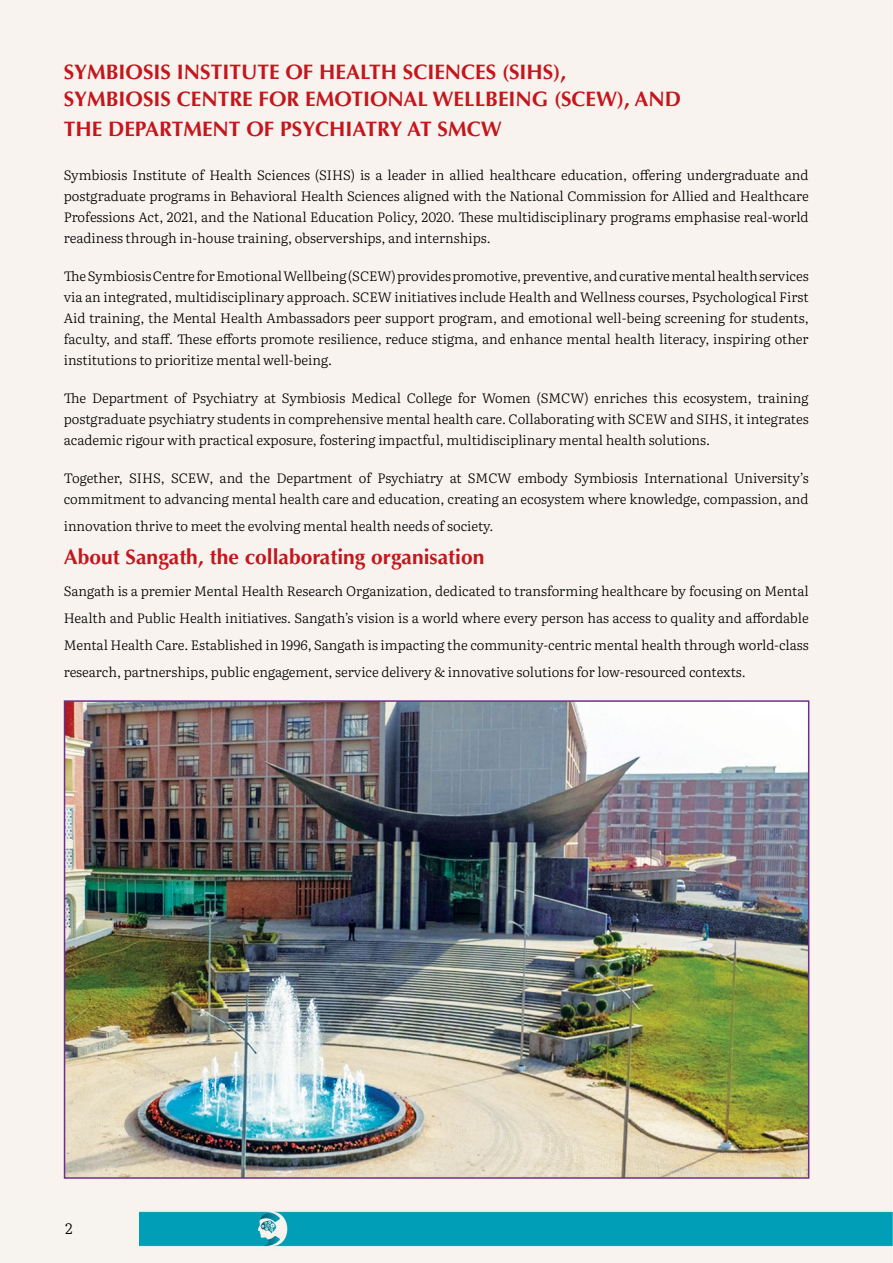
<style>
.page{position:relative;width:893px;height:1263px;background:#f8f3ef}
.page>*{position:absolute;margin:0;border:0;box-sizing:border-box;transform-origin:0 0}
.t1{font:700 21px/27px "Optima LT Std";color:#c4161c}
.t2{font:300 15px "Literata 18 pt";color:#000}
.t3{font:300 13.5px/21px "Literata 18 pt";letter-spacing:-.005em;color:#000;text-align:justify}
</style>
<div class="page">
<div style="left:0;top:1199px;width:138px;height:64px;background:#f7f3ef"></div>
<img style="left:67px;top:703px;width:739px;height:473px">
<div style="left:64px;top:700px;width:745px;height:479px;border:2px solid #6f2e8f"></div>
<h1 class="t1" style="left:64px;top:59px;width:619px">SYMBIOSIS INSTITUTE OF HEALTH SCIENCES (SIHS),<br>SYMBIOSIS CENTRE FOR EMOTIONAL WELLBEING (SCEW), AND</h1>
<h1 class="t1" style="left:64px;top:115px;width:439px">THE DEPARTMENT OF PSYCHIATRY AT SMCW</h1>
<p class="t3" style="left:64px;top:163px;width:746px">Symbiosis Institute of Health Sciences (SIHS) is a leader in allied healthcare education, offering undergraduate and postgraduate programs in Behavioral Health Sciences aligned with the National Commission for Allied and Healthcare Professions Act, 2021, and the National Education Policy, 2020. These multidisciplinary programs emphasise real-world readiness through in-house training, observerships, and internships.</p>
<p class="t3" style="left:64px;top:264px;width:746px">The Symbiosis Centre for Emotional Wellbeing (SCEW) provides promotive, preventive, and curative mental health services via an integrated, multidisciplinary approach. SCEW initiatives include Health and Wellness courses, Psychological First Aid training, the Mental Health Ambassadors peer support program, and emotional well-being screening for students, faculty, and staff. These efforts promote resilience, reduce stigma, and enhance mental health literacy, inspiring other institutions to prioritize mental well-being.</p>
<p class="t3" style="left:64px;top:386px;width:746px">The Department of Psychiatry at Symbiosis Medical College for Women (SMCW) enriches this ecosystem, training postgraduate psychiatry students in comprehensive mental health care. Collaborating with SCEW and SIHS, it integrates academic rigour with practical exposure, fostering impactful, multidisciplinary mental health solutions.</p>
<p class="t3" style="left:64px;top:466px;width:746px">Together, SIHS, SCEW, and the Department of Psychiatry at SMCW embody Symbiosis International University’s commitment to advancing mental health care and education, creating an ecosystem where knowledge, compassion, and</p>
<p class="t3" style="left:64px;top:514px;width:431px">innovation thrive to meet the evolving mental health needs of society.</p>
<h1 class="t1" style="left:64px;top:544px;width:422px">About Sangath, the collaborating organisation</h1>
<p class="t3" style="left:64px;top:576px;width:746px;line-height:27px">Sangath is a premier Mental Health Research Organization, dedicated to transforming healthcare by focusing on Mental Health and Public Health initiatives. Sangath’s vision is a world where every person has access to quality and affordable Mental Health Care. Established in 1996, Sangath is impacting the community-centric mental health through world-class research, partnerships, public engagement, service delivery &amp; innovative solutions for low-resourced contexts.</p>
<p class="t2" style="left:65px;top:1217px;width:9px">2</p>
</div>
